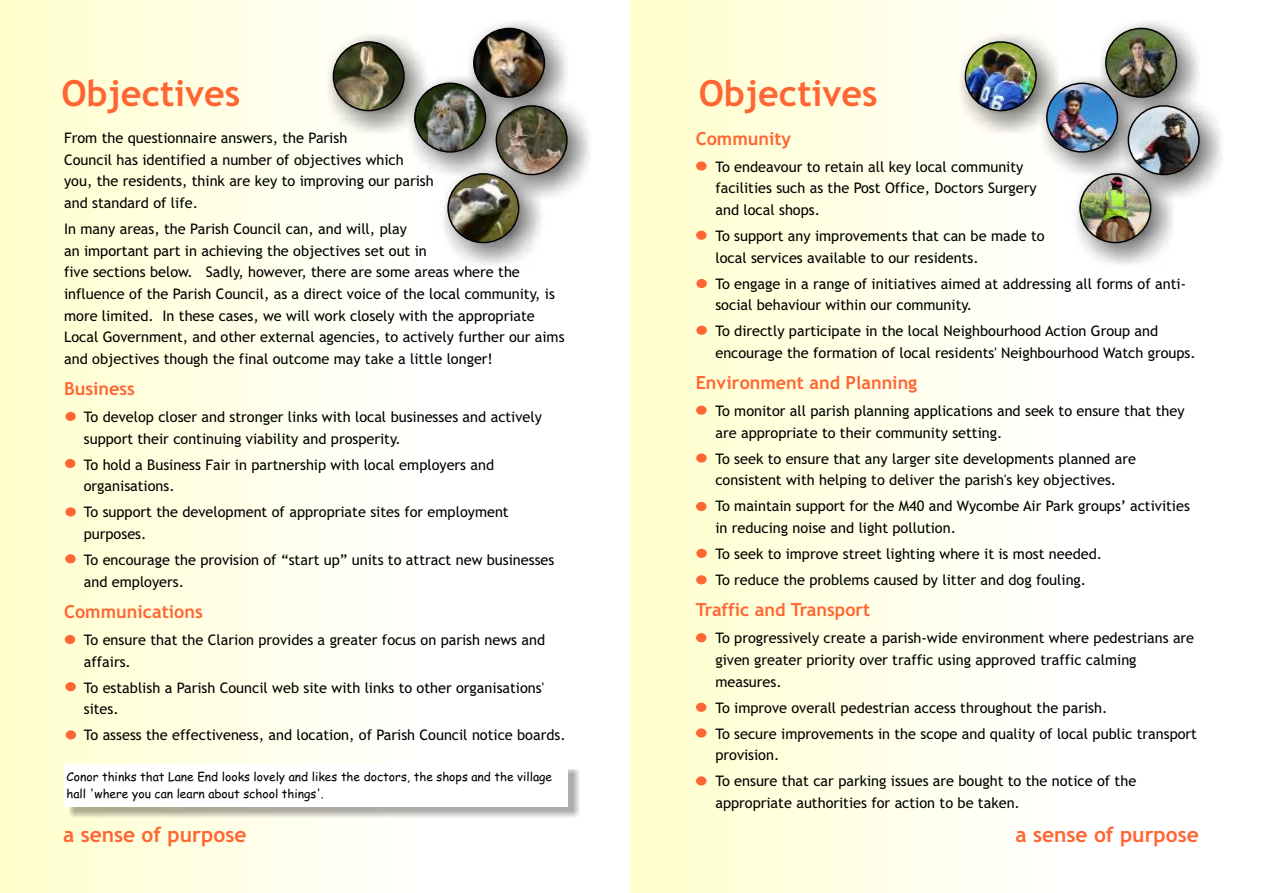
<style>
.page{position:relative;width:1263px;height:893px;background:#fff}
.page>*{position:absolute;margin:0;border:0;box-sizing:border-box;transform-origin:0 0}
.t1{font:700 36px "Trebuchet MS";color:#f63}
.t2{font:700 21px "Trebuchet MS";color:#f63}
.t3{font:700 18px "Trebuchet MS";color:#f63}
.t4{font:14.55px/21.6px "Trebuchet MS";color:#000}
.t5{font:12px/16.6px "Comic Sans MS";color:#000}
</style>
<div class="page">
<div style="left:0;top:0;width:424px;height:893px;background:linear-gradient(to right,#ffffcd,#fffffe)"></div>
<div style="left:631px;top:0;width:433px;height:893px;background:linear-gradient(to right,#ffc,#fff)"></div>
<img style="left:70px;top:769px;width:509px;height:48px">
<div style="left:64px;top:765px;width:504px;height:42px;background:#fff"></div>
<img style="left:326px;top:21px;width:264px;height:247px">
<img style="left:495px;top:105px;width:72px;height:72px">
<div style="left:496px;top:105px;width:72px;height:70px;border:1px solid #000;border-radius:50%"></div>
<img style="left:413px;top:81px;width:73px;height:71px">
<div style="left:414px;top:83px;width:72px;height:70px;border:1px solid #000;border-radius:50%"></div>
<img style="left:332px;top:40px;width:74px;height:70px">
<div style="left:333px;top:41px;width:72px;height:70px;border:1px solid #000;border-radius:50%"></div>
<img style="left:447px;top:174px;width:74px;height:69px">
<div style="left:447px;top:173px;width:72px;height:70px;border:1px solid #000;border-radius:50%"></div>
<img style="left:472px;top:28px;width:76px;height:70px">
<div style="left:473px;top:28px;width:72px;height:70px;border:1px solid #000;border-radius:50%"></div>
<div style="left:65px;top:412px;width:11px;height:9px;background:#f63;border-radius:50%"></div>
<div style="left:65px;top:459px;width:10px;height:9px;background:#f63;border-radius:50%"></div>
<div style="left:65px;top:554px;width:11px;height:9px;background:#f63;border-radius:50%"></div>
<div style="left:65px;top:635px;width:10px;height:9px;background:#f63;border-radius:50%"></div>
<div style="left:65px;top:507px;width:11px;height:9px;background:#f63;border-radius:50%"></div>
<div style="left:65px;top:682px;width:11px;height:9px;background:#f63;border-radius:50%"></div>
<div style="left:66px;top:730px;width:10px;height:9px;background:#f63;border-radius:50%"></div>
<img style="left:958px;top:21px;width:264px;height:247px">
<img style="left:1104px;top:28px;width:74px;height:71px">
<div style="left:1105px;top:28px;width:72px;height:70px;border:1px solid #000;border-radius:50%"></div>
<img style="left:963px;top:41px;width:74px;height:71px">
<div style="left:965px;top:41px;width:72px;height:70px;border:1px solid #000;border-radius:50%"></div>
<img style="left:1045px;top:83px;width:75px;height:68px">
<div style="left:1046px;top:83px;width:72px;height:70px;border:1px solid #000;border-radius:50%"></div>
<img style="left:1126px;top:104px;width:73px;height:73px">
<div style="left:1127px;top:105px;width:73px;height:70px;border:1px solid #000;border-radius:50%"></div>
<div style="left:696px;top:161px;width:10px;height:10px;background:#f63;border-radius:50%"></div>
<img style="left:1077px;top:173px;width:75px;height:71px">
<div style="left:1079px;top:173px;width:72px;height:70px;border:1px solid #000;border-radius:50%"></div>
<div style="left:696px;top:231px;width:10px;height:9px;background:#f63;border-radius:50%"></div>
<div style="left:696px;top:279px;width:11px;height:9px;background:#f63;border-radius:50%"></div>
<div style="left:696px;top:326px;width:11px;height:9px;background:#f63;border-radius:50%"></div>
<div style="left:696px;top:406px;width:10px;height:9px;background:#f63;border-radius:50%"></div>
<div style="left:696px;top:453px;width:11px;height:10px;background:#f63;border-radius:50%"></div>
<div style="left:696px;top:502px;width:10px;height:9px;background:#f63;border-radius:50%"></div>
<div style="left:696px;top:549px;width:11px;height:9px;background:#f63;border-radius:50%"></div>
<div style="left:696px;top:575px;width:11px;height:9px;background:#f63;border-radius:50%"></div>
<div style="left:696px;top:633px;width:10px;height:9px;background:#f63;border-radius:50%"></div>
<div style="left:696px;top:703px;width:10px;height:9px;background:#f63;border-radius:50%"></div>
<div style="left:696px;top:728px;width:10px;height:10px;background:#f63;border-radius:50%"></div>
<div style="left:696px;top:776px;width:10px;height:9px;background:#f63;border-radius:50%"></div>
<h1 class="t1" style="left:61px;top:79px;width:180px">Objectives</h1>
<p class="t4" style="left:64px;top:129px;width:371px">From the questionnaire answers, the Parish<br>Council has identified a number of objectives which you, the residents, think are key to improving our parish and standard of life.</p>
<p class="t4" style="left:64px;top:219px;width:502px">In many areas, the Parish Council can, and will, play<br>an important part in achieving the objectives set out in<br>five sections below. Sadly, however, there are some areas where the influence of the Parish Council, as a direct voice of the local community, is more limited. In these cases, we will work closely with the appropriate Local Government, and other external agencies, to actively further our aims and objectives though the final outcome may take a little longer!</p>
<p class="t3" style="left:64px;top:382px;width:72px">Business</p>
<p class="t4" style="left:84px;top:407px;width:460px">To develop closer and stronger links with local businesses and actively support their continuing viability and prosperity.</p>
<p class="t4" style="left:84px;top:455px;width:412px">To hold a Business Fair in partnership with local employers and organisations.</p>
<p class="t4" style="left:84px;top:503px;width:426px">To support the development of appropriate sites for employment purposes.</p>
<p class="t4" style="left:84px;top:550px;width:472px">To encourage the provision of “start up” units to attract new businesses and employers.</p>
<p class="t3" style="left:64px;top:604px;width:140px">Communications</p>
<p class="t4" style="left:84px;top:630px;width:463px">To ensure that the Clarion provides a greater focus on parish news and affairs.</p>
<p class="t4" style="left:84px;top:678px;width:462px">To establish a Parish Council web site with links to other organisations' sites.</p>
<p class="t4" style="left:84px;top:725px;width:483px">To assess the effectiveness, and location, of Parish Council notice boards.</p>
<p class="t5" style="left:67px;top:770px;width:487px">Conor thinks that Lane End looks lovely and likes the doctors, the shops and the village hall 'where you can learn about school things'.</p>
<h2 class="t2" style="left:63px;top:827px;width:185px">a sense of purpose</h2>
<h1 class="t1" style="left:699px;top:79px;width:180px">Objectives</h1>
<p class="t3" style="left:696px;top:131px;width:97px">Community</p>
<p class="t4" style="left:715px;top:157px;width:323px">To endeavour to retain all key local community facilities such as the Post Office, Doctors Surgery and local shops.</p>
<p class="t4" style="left:715px;top:226px;width:331px">To support any improvements that can be made to local services available to our residents.</p>
<p class="t4" style="left:715px;top:274px;width:472px">To engage in a range of initiatives aimed at addressing all forms of anti&shy;social behaviour within our community.</p>
<p class="t4" style="left:715px;top:322px;width:482px">To directly participate in the local Neighbourhood Action Group and encourage the formation of local residents' Neighbourhood Watch groups.</p>
<p class="t3" style="left:696px;top:376px;width:223px">Environment and Planning</p>
<p class="t4" style="left:715px;top:401px;width:471px">To monitor all parish planning applications and seek to ensure that they are appropriate to their community setting.</p>
<p class="t4" style="left:715px;top:449px;width:422px">To seek to ensure that any larger site developments planned are consistent with helping to deliver the parish's key objectives.</p>
<p class="t4" style="left:715px;top:497px;width:476px">To maintain support for the M40 and Wycombe Air Park groups’ activities in reducing noise and light pollution.</p>
<p class="t4" style="left:715px;top:542px;width:388px;line-height:26px">To seek to improve street lighting where it is most needed.<br>To reduce the problems caused by litter and dog fouling.</p>
<p class="t3" style="left:696px;top:603px;width:176px">Traffic and Transport</p>
<p class="t4" style="left:715px;top:629px;width:480px">To progressively create a parish-wide environment where pedestrians are given greater priority over traffic using approved traffic calming measures.</p>
<p class="t4" style="left:715px;top:696px;width:483px;line-height:26px">To improve overall pedestrian access throughout the parish.<br>To secure improvements in the scope and quality of local public transport</p>
<p class="t4" style="left:715px;top:743px;width:422px;line-height:26px">provision.<br>To ensure that car parking issues are bought to the notice of the</p>
<p class="t4" style="left:715px;top:793px;width:306px">appropriate authorities for action to be taken.</p>
<h2 class="t2" style="left:1015px;top:826px;width:185px">a sense of purpose</h2>
</div>
